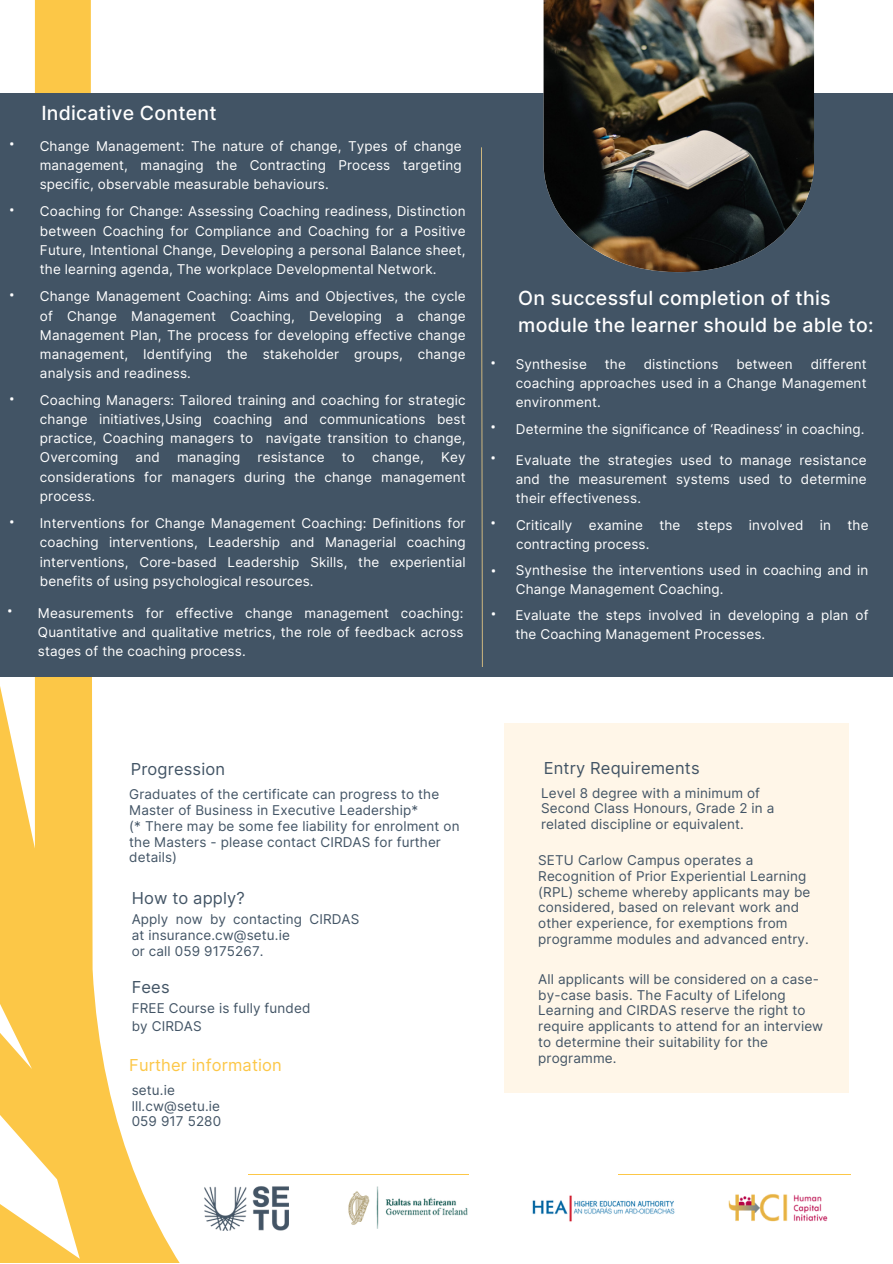
<style>
.page{position:relative;width:893px;height:1264px;background:#fff}
.page>*{position:absolute;margin:0;border:0;box-sizing:border-box;transform-origin:0 0}
.t1{font:500 19.5px/27px "Inter";letter-spacing:.015em;color:#fff}
.t2{font:16.5px "Inter";letter-spacing:.01em;color:#425465}
.t3{font:16.5px "Inter";letter-spacing:.01em;color:#fcc747}
.t4{font:13.5px/19px "Inter";letter-spacing:.01em;color:#fff;text-align:justify}
.t5{font:13.5px/15.8px "Inter";letter-spacing:.01em;color:#425465}
.t6{font:13.5px "IBM Plex Sans Cond";color:#fff}
</style>
<div class="page">
<svg style="left:0;top:0;width:249px;height:1262px"></svg>
<div style="left:0;top:93px;width:892px;height:584px;background:#425465"></div>
<img style="left:543px;top:0;width:271px;height:272px">
<hr style="left:248px;top:1173px;width:602px;height:1px;background:#fcc747">
<svg style="left:481px;top:147px;width:1px;height:520px"></svg>
<img style="left:187px;top:1184px;width:101px;height:46px">
<img style="left:348px;top:1186px;width:120px;height:43px">
<img style="left:728px;top:1194px;width:100px;height:28px">
<div style="left:504px;top:723px;width:344px;height:369px;background:#fff6e8"></div>
<div style="left:469px;top:1106px;width:149px;height:82px;background:#fff"></div>
<img style="left:532px;top:1195px;width:143px;height:27px">
<p class="t1" style="left:41px;top:99px;width:177px">Indicative Content</p>
<p class="t6" style="left:10px;top:134px;width:6px">•</p>
<p class="t4" style="left:40px;top:136px;width:423px">Change Management: The nature of change, Types of change management, managing the Contracting Process targeting specific, observable measurable behaviours.</p>
<p class="t6" style="left:10px;top:200px;width:6px">•</p>
<p class="t4" style="left:40px;top:202px;width:427px">Coaching for Change: Assessing Coaching readiness, Distinction between Coaching for Compliance and Coaching for a Positive Future, Intentional Change, Developing a personal Balance sheet, the learning agenda, The workplace Developmental Network.</p>
<p class="t6" style="left:10px;top:285px;width:6px">•</p>
<p class="t4" style="left:40px;top:287px;width:427px">Change Management Coaching: Aims and Objectives, the cycle of Change Management Coaching, Developing a change Management Plan, The process for developing effective change management, Identifying the stakeholder groups, change analysis and readiness.</p>
<p class="t6" style="left:10px;top:389px;width:6px">•</p>
<p class="t4" style="left:40px;top:390px;width:427px">Coaching Managers: Tailored training and coaching for strategic change initiatives,Using coaching and communications best practice, Coaching managers to navigate transition to change, Overcoming</p>
<p class="t4" style="left:136px;top:448px;width:26px">and</p>
<p class="t4" style="left:177px;top:448px;width:65px">managing</p>
<p class="t4" style="left:257px;top:448px;width:69px">resistance</p>
<p class="t4" style="left:342px;top:448px;width:15px">to</p>
<p class="t4" style="left:372px;top:448px;width:53px">change,</p>
<p class="t4" style="left:40px;top:448px;width:427px;text-indent:401px">Key considerations for managers during the change management process.</p>
<p class="t6" style="left:10px;top:512px;width:6px">•</p>
<p class="t4" style="left:40px;top:514px;width:427px">Interventions for Change Management Coaching: Definitions for coaching interventions, Leadership and Managerial coaching interventions, Core-based Leadership Skills, the experiential benefits of using psychological resources.</p>
<p class="t6" style="left:8px;top:601px;width:6px">•</p>
<p class="t4" style="left:38px;top:603px;width:427px">Measurements for effective change management coaching:<br>Quantitative and qualitative metrics, the role of feedback across stages of the coaching process.</p>
<p class="t1" style="left:518px;top:284px;width:357px">On successful completion of this module the learner should be able to:</p>
<p class="t4" style="left:516px;top:354px;width:352px;text-indent:295px">different coaching approaches used in a Change Management environment.</p>
<p class="t6" style="left:491px;top:353px;width:6px">•</p>
<p class="t4" style="left:516px;top:354px;width:72px">Synthesise</p>
<p class="t4" style="left:605px;top:354px;width:22px">the</p>
<p class="t4" style="left:643px;top:354px;width:76px">distinctions</p>
<p class="t4" style="left:736px;top:354px;width:58px">between</p>
<p class="t6" style="left:491px;top:417px;width:6px">•</p>
<p class="t4" style="left:516px;top:419px;width:350px">Determine the significance of ‘Readiness’ in coaching.</p>
<p class="t6" style="left:491px;top:448px;width:6px">•</p>
<p class="t4" style="left:516px;top:450px;width:352px">Evaluate the strategies used to manage resistance and the measurement systems used to determine their effectiveness.</p>
<p class="t6" style="left:491px;top:513px;width:6px">•</p>
<p class="t4" style="left:516px;top:515px;width:354px">Critically examine the steps involved in the contracting process.</p>
<p class="t6" style="left:491px;top:561px;width:6px">•</p>
<p class="t4" style="left:516px;top:560px;width:354px">Synthesise the interventions used in coaching and in<br>Change Management Coaching.</p>
<p class="t6" style="left:491px;top:604px;width:6px">•</p>
<p class="t4" style="left:515px;top:605px;width:354px">Evaluate the steps involved in developing a plan of the Coaching Management Processes.</p>
<p class="t2" style="left:131px;top:759px;width:96px">Progression</p>
<p class="t5" style="left:129px;top:786px;width:311px">Graduates of the certificate can progress to the<br>Master of Business in Executive Leadership*</p>
<p class="t5" style="left:129px;top:818px;width:332px">(* There may be some fee liability for enrolment on the Masters - please contact CIRDAS for further details)</p>
<p class="t2" style="left:132px;top:888px;width:115px">How to apply?</p>
<p class="t5" style="left:132px;top:911px;width:229px">Apply now by contacting CIRDAS at insurance.cw@setu.ie</p>
<p class="t5" style="left:132px;top:942px;width:133px">or call 059 9175267.</p>
<p class="t2" style="left:132px;top:977px;width:39px">Fees</p>
<p class="t5" style="left:132px;top:999px;width:180px">FREE Course is fully funded</p>
<p class="t5" style="left:132px;top:1017px;width:72px">by CIRDAS</p>
<p class="t3" style="left:129px;top:1054px;width:154px">Further information</p>
<p class="t5" style="left:132px;top:1082px;width:91px">setu.ie lll.cw@setu.ie<br>059 917 5280</p>
<p class="t2" style="left:543px;top:758px;width:157px">Entry Requirements</p>
<p class="t5" style="left:541px;top:784px;width:235px">Level 8 degree with a minimum of<br>Second Class Honours, Grade 2 in a related discipline or equivalent.</p>
<p class="t5" style="left:538px;top:852px;width:274px">SETU Carlow Campus operates a Recognition of Prior Experiential Learning (RPL) scheme whereby applicants may be considered, based on relevant work and other experience, for exemptions from programme modules and advanced entry.</p>
<p class="t5" style="left:538px;top:971px;width:286px">All applicants will be considered on a case&shy;by-case basis. The Faculty of Lifelong Learning and CIRDAS reserve the right to require applicants to attend for an interview to determine their suitability for the programme.</p>
</div>
